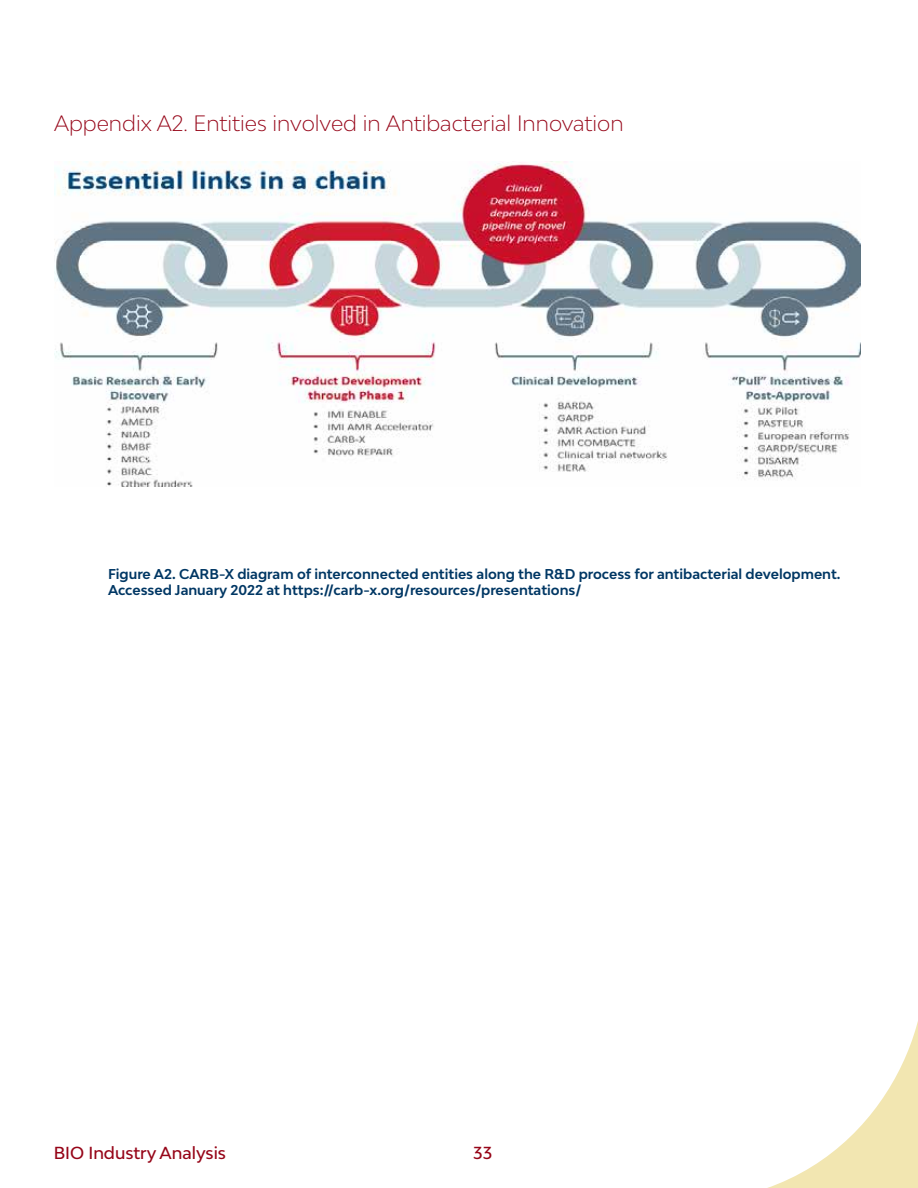
<style>
.page{position:relative;width:918px;height:1188px;background:#fff}
.page>*{position:absolute;margin:0;border:0;box-sizing:border-box;transform-origin:0 0}
.t1{font:300 21px "Bw Modelica";color:#960518}
.t2{font:500 16.5px "Bw Modelica";color:#960518}
.t3{font:700 13.5px/15.6px "Bw Modelica";color:#003764}
</style>
<div class="page">
<svg style="left:767px;top:1021px;width:151px;height:167px"></svg>
<img style="left:54px;top:161px;width:806px;height:326px">
<h1 class="t1" style="left:54px;top:109px;width:571px">Appendix A2. Entities involved in Antibacterial Innovation</h1>
<p class="t3" style="left:108px;top:566px;width:734px">Figure A2. CARB-X diagram of interconnected entities along the R&amp;D process for antibacterial development.<br>Accessed January 2022 at https://carb-x.org/resources/presentations/</p>
<p class="t2" style="left:54px;top:1142px;width:174px">BIO Industry Analysis</p>
<p class="t2" style="left:473px;top:1142px;width:20px">33</p>
</div>
